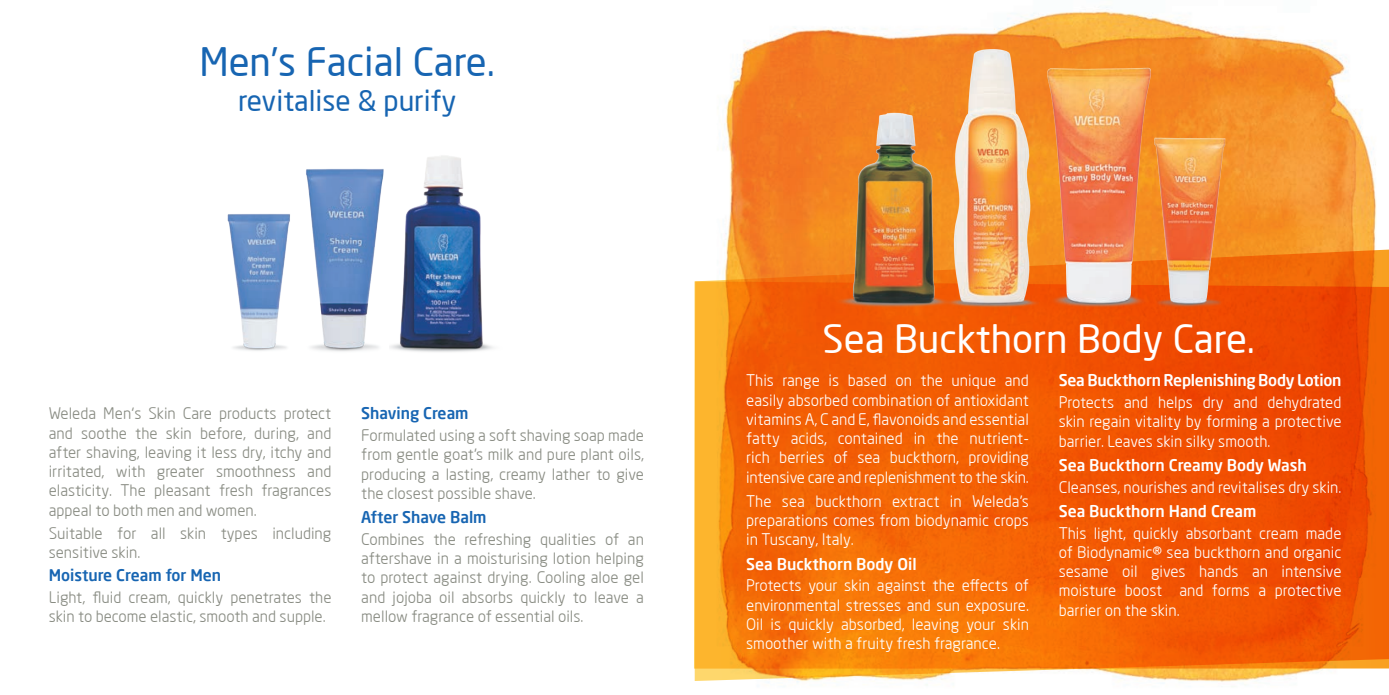
<style>
.page{position:relative;width:1389px;height:695px;background:#fff}
.page>*{position:absolute;margin:0;border:0;box-sizing:border-box;transform-origin:0 0}
.Headers{font:500 38.5px "Neo Sans Weleda";color:#fff}
.Headers-2{font:500 38.5px "Neo Sans Weleda";color:#1765b2}
.Headers-3{font:500 28px "Neo Sans Weleda";color:#1765b2}
.Product_Body_copy{font:15.75px/19.2px "Neo Sans Weleda";color:#fff;text-align:justify}
.Product_Body_copy-2{font:15.75px/19.2px "Neo Sans Weleda";color:#888b82;text-align:justify}
.Product_headings{font:15.75px/19.2px "Neo Sans Weleda";color:#888b82;text-align:justify}
.Product_headings-2{font:15.75px/19.2px "Neo Sans Weleda";color:#fff;text-align:justify}
.Product_headings-3{font:700 15.75px "Neo Sans Weleda";color:#fff}
.Product_headings-4{font:700 15.75px "Neo Sans Weleda";color:#1765b2}
</style>
<div class="page">
<img style="left:723px;top:7px;width:654px;height:680px">
<svg style="left:694px;top:249px;width:695px;height:432px;background:#f3650c"></svg>
<img style="left:1151px;top:125px;width:99px;height:194px">
<img style="left:1044px;top:64px;width:107px;height:255px">
<img style="left:932px;top:40px;width:107px;height:273px">
<img style="left:837px;top:104px;width:112px;height:206px">
<img style="left:306px;top:169px;width:78px;height:183px">
<img style="left:390px;top:156px;width:103px;height:196px">
<img style="left:227px;top:214px;width:63px;height:137px">
<p class="Headers-2" style="left:199px;top:38px;width:297px">Men’s Facial Care.</p>
<p class="Headers-3" style="left:238px;top:84px;width:220px">revitalise &amp; purify</p>
<p class="Product_headings" style="left:49px;top:403px;width:284px">Weleda Men‘s Skin Care products protect and soothe the skin before, during, and after shaving, leaving it less dry, itchy and irritated, with greater smoothness and elasticity. The pleasant fresh fragrances appeal to both men and women.</p>
<p class="Product_headings" style="left:49px;top:523px;width:284px">Suitable for all skin types including sensitive skin.</p>
<p class="Product_headings-4" style="left:49px;top:565px;width:174px">Moisture Cream for Men</p>
<p class="Product_Body_copy-2" style="left:49px;top:587px;width:284px">Light, fluid cream, quickly penetrates the skin to become elastic, smooth and supple.</p>
<p class="Product_headings-4" style="left:361px;top:403px;width:109px">Shaving Cream</p>
<p class="Product_Body_copy-2" style="left:361px;top:425px;width:284px">Formulated using a soft shaving soap made from gentle goat’s milk and pure plant oils, producing a lasting, creamy lather to give the closest possible shave.</p>
<p class="Product_headings-4" style="left:361px;top:507px;width:127px">After Shave Balm</p>
<p class="Product_Body_copy-2" style="left:361px;top:529px;width:284px">Combines the refreshing qualities of an aftershave in a moisturising lotion helping to protect against drying. Cooling aloe gel and jojoba oil absorbs quickly to leave a mellow fragrance of essential oils.</p>
<p class="Headers" style="left:823px;top:315px;width:434px">Sea Buckthorn Body Care.</p>
<p class="Product_Body_copy" style="left:746px;top:370px;width:284px">This range is based on the unique and easily absorbed combination of antioxidant vitamins A, C and E, flavonoids and essential fatty acids, contained in the nutrient&shy;rich berries of sea buckthorn, providing intensive care and replenishment to the skin.</p>
<p class="Product_headings-2" style="left:746px;top:491px;width:284px">The sea buckthorn extract in Weleda’s preparations comes from biodynamic crops in Tuscany, Italy.</p>
<p class="Product_headings-3" style="left:746px;top:553px;width:172px">Sea Buckthorn Body Oil</p>
<p class="Product_headings-2" style="left:746px;top:575px;width:284px">Protects your skin against the effects of environmental stresses and sun exposure.<br>Oil is quickly absorbed, leaving your skin smoother with a fruity fresh fragrance.</p>
<p class="Product_headings-3" style="left:1059px;top:370px;width:284px">Sea Buckthorn Replenishing Body Lotion</p>
<p class="Product_Body_copy" style="left:1059px;top:392px;width:284px">Protects and helps dry and dehydrated skin regain vitality by forming a protective barrier. Leaves skin silky smooth.</p>
<p class="Product_headings-3" style="left:1059px;top:455px;width:250px">Sea Buckthorn Creamy Body Wash</p>
<p class="Product_Body_copy" style="left:1059px;top:477px;width:284px">Cleanses, nourishes and revitalises dry skin.</p>
<p class="Product_headings-3" style="left:1059px;top:501px;width:199px">Sea Buckthorn Hand Cream</p>
<p class="Product_Body_copy" style="left:1059px;top:523px;width:284px">This light, quickly absorbant cream made of Biodynamic® sea buckthorn and organic sesame oil gives hands an intensive moisture boost and forms a protective barrier on the skin.</p>
</div>
